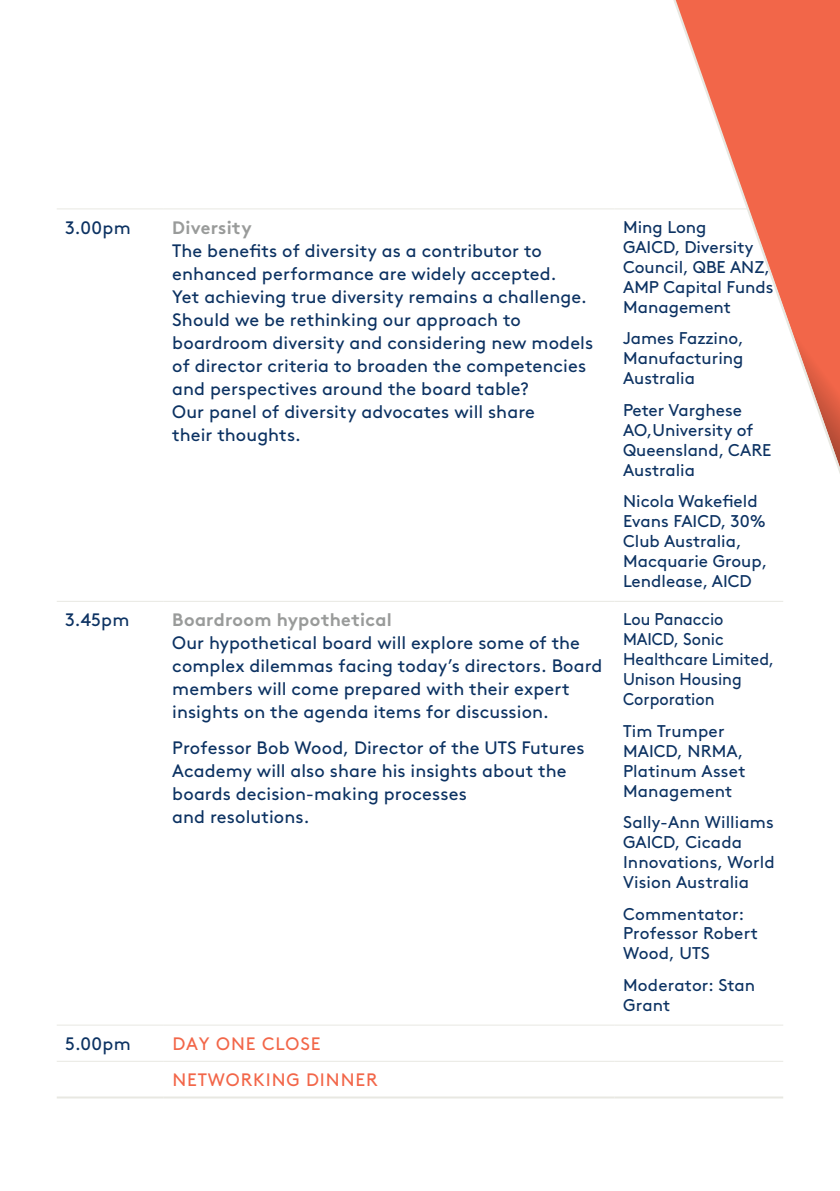
<style>
.page{position:relative;width:840px;height:1191px;background:#fff}
.page>*{position:absolute;margin:0;border:0;box-sizing:border-box;transform-origin:0 0}
.t1{font:18px/23px "Brown Std";letter-spacing:.005em;color:#0c3262}
.t2{font:700 18px "Brown Std";letter-spacing:.015em;color:#999b9a}
.t3{font:18px/36.2px "Brown Std";letter-spacing:.05em;color:#f26649}
.t4{font:17px/20px "Brown Std";color:#0c3262}
.t5{font:17px/20px "Brown Std";color:#0c3262;scale:.95 1}
</style>
<div class="page">
<hr style="left:614px;top:208px;width:168px;height:1px;background:#e8e8e2">
<hr style="left:614px;top:601px;width:168px;height:1px;background:#e8e8e2">
<hr style="left:614px;top:1024px;width:168px;height:1px;background:#e8e8e2">
<hr style="left:614px;top:1061px;width:168px;height:1px;background:#e8e8e2">
<hr style="left:57px;top:1096px;width:107px;height:2px;background:#e8e8e2">
<hr style="left:164px;top:1096px;width:450px;height:2px;background:#e8e8e2">
<hr style="left:614px;top:1096px;width:168px;height:2px;background:#e8e8e2">
<hr style="left:57px;top:208px;width:107px;height:1px;background:#e8e8e2">
<hr style="left:57px;top:601px;width:107px;height:1px;background:#e8e8e2">
<hr style="left:57px;top:1024px;width:107px;height:1px;background:#e8e8e2">
<hr style="left:57px;top:1061px;width:107px;height:1px;background:#e8e8e2">
<hr style="left:164px;top:208px;width:450px;height:1px;background:#e8e8e2">
<hr style="left:164px;top:601px;width:450px;height:1px;background:#e8e8e2">
<hr style="left:164px;top:1024px;width:450px;height:1px;background:#e8e8e2">
<hr style="left:164px;top:1061px;width:450px;height:1px;background:#e8e8e2">
<svg style="left:651px;top:0;width:188px;height:602px"></svg>
<p class="t1" style="left:65px;top:216px;width:67px">3.00pm</p>
<p class="t2" style="left:172px;top:216px;width:81px">Diversity</p>
<p class="t1" style="left:172px;top:239px;width:422px">The benefits of diversity as a contributor to enhanced performance are widely accepted.<br>Yet achieving true diversity remains a challenge.<br>Should we be rethinking our approach to boardroom diversity and considering new models of director criteria to broaden the competencies and perspectives around the board table?<br>Our panel of diversity advocates will share<br>their thoughts.</p>
<p class="t1" style="left:65px;top:608px;width:66px">3.45pm</p>
<p class="t2" style="left:172px;top:609px;width:221px">Boardroom hypothetical</p>
<p class="t1" style="left:172px;top:631px;width:431px">Our hypothetical board will explore some of the complex dilemmas facing today’s directors. Board members will come prepared with their expert insights on the agenda items for discussion.</p>
<p class="t1" style="left:172px;top:736px;width:413px">Professor Bob Wood, Director of the UTS Futures Academy will also share his insights about the boards decision-making processes<br>and resolutions.</p>
<p class="t1" style="left:65px;top:1032px;width:67px">5.00pm</p>
<p class="t3" style="left:172px;top:1025px;width:207px">DAY ONE CLOSE<br>NETWORKING DINNER</p>
<p class="t4" style="left:622px;top:217px;width:152px">Ming Long<br>GAICD, Diversity<br>Council, QBE ANZ,<br>AMP Capital Funds<br>Management</p>
<p class="t4" style="left:622px;top:328px;width:122px;text-align:justify">James Fazzino, Manufacturing Australia</p>
<p class="t4" style="left:622px;top:400px;width:150px">Peter Varghese<br>AO,University of<br>Queensland, CARE<br>Australia</p>
<p class="t4" style="left:622px;top:491px;width:146px">Nicola Wakefield<br>Evans FAICD, 30%<br>Club Australia,<br>Macquarie Group,<br>Lendlease, AICD</p>
<p class="t5" style="left:622px;top:609px;width:161px">Lou Panaccio<br>MAICD, Sonic<br>Healthcare Limited,<br>Unison Housing<br>Corporation</p>
<p class="t4" style="left:622px;top:721px;width:124px">Tim Trumper<br>MAICD, NRMA,<br>Platinum Asset<br>Management</p>
<p class="t4" style="left:622px;top:812px;width:153px">Sally-Ann Williams<br>GAICD, Cicada<br>Innovations, World<br>Vision Australia</p>
<p class="t4" style="left:622px;top:903px;width:136px">Commentator:<br>Professor Robert<br>Wood, UTS</p>
<p class="t4" style="left:622px;top:975px;width:134px">Moderator: Stan<br>Grant</p>
</div>
